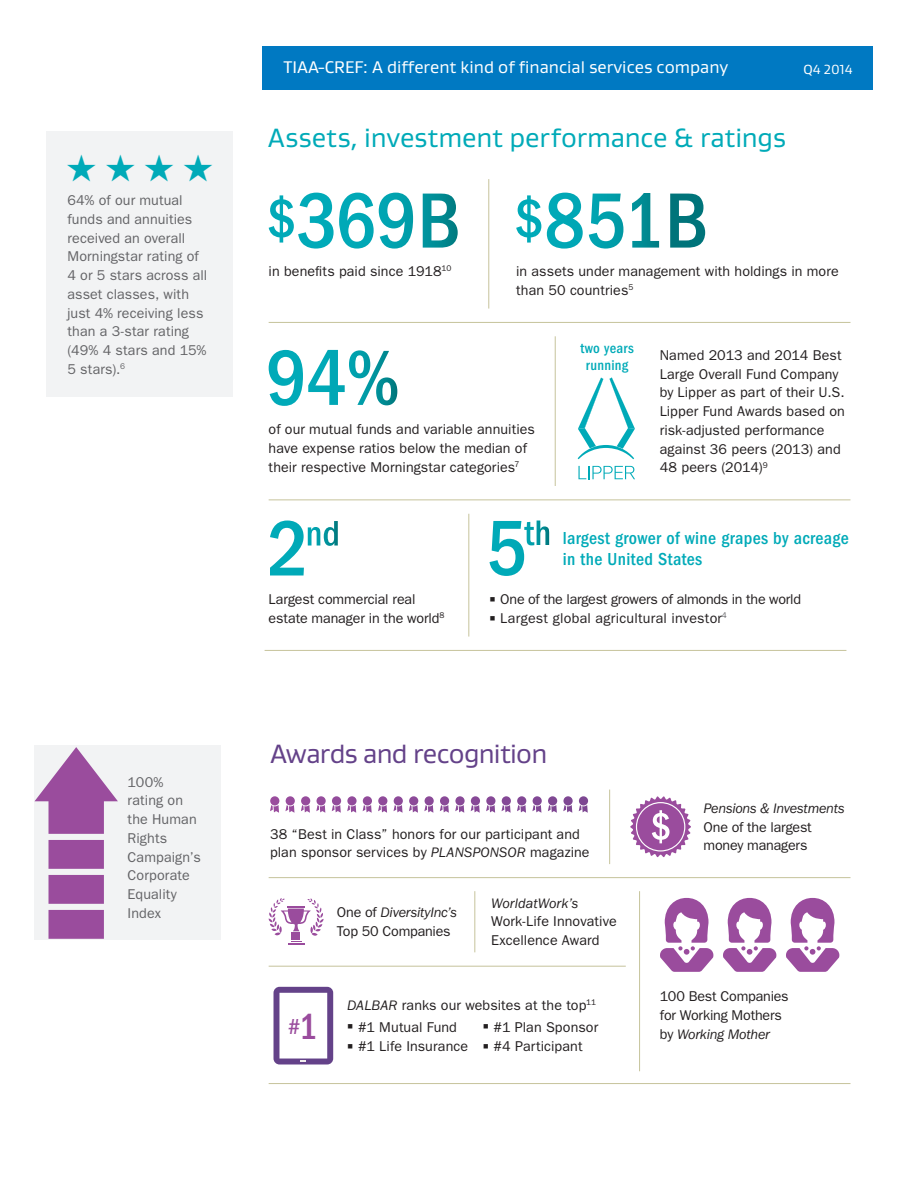
<style>
.page{position:relative;width:918px;height:1188px;background:#fff}
.page>*{position:absolute;margin:0;border:0;box-sizing:border-box;transform-origin:0 0}
._1E_Head__G_13_16_5{font:27px "Gustan";letter-spacing:-.005em;color:#00aab8}
._1E_Head__G_13_16_5-2{font:27px "Gustan";letter-spacing:-.03em;color:#644289}
.t1{font:500 condensed 22.5px "ITC Franklin Gothic Std";color:#9a4c9d}
.t2{font:500 condensed 18px/21px "ITC Franklin Gothic Std";letter-spacing:.02em;color:#00aab8}
.t3{font:17.25px "Gustan";color:#fff}
.t4{font:500 condensed 14.7px/16.5px "ITC Franklin Gothic Std";letter-spacing:.02em;color:#00aab8;text-align:center}
._3A_Body__F_9_5_12_5{font:14.25px/18.8px "ITC Franklin Gothic Std";letter-spacing:.005em;color:#231f20}
._4B_Sidebar_Body__F{font:14.25px/18.8px "ITC Franklin Gothic Std";letter-spacing:.005em;color:#636366}
._3A_Body__F_9_5_12_5-2{font:14.25px/18.8px "ITC Franklin Gothic Std";letter-spacing:-.015em;color:#231f20}
._3A_Body__F_9_5_12_5-3{font:14.25px "ITC Franklin Gothic Std";letter-spacing:-.02em;color:#231f20}
.t5{font:13.5px "Gustan";color:#fff}
.s1{font-style:italic}
.s2{font-size:37.5px}
</style>
<div class="page">
<div style="left:262px;top:46px;width:610px;height:43px;background:#0079c2"></div>
<hr style="left:269px;top:322px;width:581px;height:1px;background:#c6c39b">
<hr style="left:269px;top:500px;width:581px;height:1px;background:#c6c39b">
<hr style="left:265px;top:650px;width:581px;height:1px;background:#c6c39b">
<hr style="left:269px;top:1083px;width:581px;height:1px;background:#c6c39b">
<hr style="left:269px;top:877px;width:581px;height:1px;background:#c6c39b">
<hr style="left:269px;top:966px;width:357px;height:1px;background:#c6c39b">
<hr style="left:488px;top:179px;width:1px;height:130px;background:#c6c39b">
<hr style="left:555px;top:336px;width:1px;height:150px;background:#c6c39b">
<hr style="left:468px;top:514px;width:1px;height:123px;background:#c6c39b">
<hr style="left:639px;top:891px;width:1px;height:180px;background:#c6c39b">
<hr style="left:609px;top:790px;width:1px;height:74px;background:#c6c39b">
<svg style="left:660px;top:898px;width:54px;height:74px"></svg>
<svg style="left:723px;top:898px;width:54px;height:74px"></svg>
<svg style="left:786px;top:898px;width:54px;height:74px"></svg>
<div style="left:46px;top:131px;width:187px;height:266px;background:#f2f3f4"></div>
<div style="left:34px;top:745px;width:187px;height:195px;background:#f2f3f4"></div>
<svg style="left:34px;top:747px;width:84px;height:192px"></svg>
<svg style="left:630px;top:796px;width:61px;height:61px"></svg>
<hr style="left:474px;top:891px;width:1px;height:61px;background:#c6c39b">
<svg style="left:269px;top:898px;width:55px;height:47px"></svg>
<svg style="left:285px;top:796px;width:303px;height:10px"></svg>
<div style="left:274px;top:987px;width:59px;height:77px;background:#644289;border-radius:6px"></div>
<div style="left:279px;top:993px;width:48px;height:66px;background:#fff"></div>
<svg style="left:269px;top:350px;width:128px;height:56px"></svg>
<svg style="left:516px;top:193px;width:189px;height:56px"></svg>
<svg style="left:269px;top:193px;width:189px;height:56px"></svg>
<svg style="left:578px;top:377px;width:57px;height:82px"></svg>
<svg style="left:578px;top:466px;width:57px;height:13px"></svg>
<svg style="left:270px;top:521px;width:68px;height:55px"></svg>
<svg style="left:490px;top:521px;width:59px;height:55px"></svg>
<p class="_4B_Sidebar_Body__F" style="left:68px;top:191px;width:141px">64% of our mutual funds and annuities received an overall<br>Morningstar rating of<br>4 or 5 stars across all asset classes, with just 4% receiving less than a 3-star rating (49% 4 stars and 15%<br>5 stars).<sup>6</sup></p>
<p class="_4B_Sidebar_Body__F" style="left:128px;top:772px;width:75px">100% rating on the Human<br>Rights<br>Campaign’s<br>Corporate<br>Equality<br>Index</p>
<p class="t3" style="left:284px;top:56px;width:446px">TIAA-CREF: A different kind of financial services company</p>
<p class="t5" style="left:804px;top:60px;width:51px">Q4 2014</p>
<p class="_1E_Head__G_13_16_5" style="left:268px;top:120px;width:520px">Assets, investment performance &amp; ratings</p>
<p class="_3A_Body__F_9_5_12_5" style="left:269px;top:261px;width:184px">in benefits paid since 1918<sup>10</sup></p>
<p class="_3A_Body__F_9_5_12_5" style="left:516px;top:262px;width:324px">in assets under management with holdings in more than 50 countries<sup>5</sup></p>
<p class="_3A_Body__F_9_5_12_5" style="left:269px;top:420px;width:268px">of our mutual funds and variable annuities have expense ratios below the median of their respective Morningstar categories<sup>7</sup></p>
<p class="t4" style="left:580px;top:340px;width:55px">two years running</p>
<p class="_3A_Body__F_9_5_12_5" style="left:660px;top:346px;width:187px">Named 2013 and 2014 Best<br>Large Overall Fund Company by Lipper as part of their U.S.<br>Lipper Fund Awards based on risk-adjusted performance against 36 peers (2013) and<br>48 peers (2014)<sup>9</sup></p>
<p class="t2" style="left:563px;top:528px;width:288px">largest grower of wine grapes by acreage in the United States</p>
<p class="_3A_Body__F_9_5_12_5" style="left:269px;top:590px;width:177px">Largest commercial real estate manager in the world<sup>8</sup></p>
<p class="_3A_Body__F_9_5_12_5-3" style="left:500px;top:591px;width:302px">One of the largest growers of almonds in the world</p>
<p class="_3A_Body__F_9_5_12_5" style="left:500px;top:609px;width:228px">Largest global agricultural investor<sup>4</sup></p>
<p class="_1E_Head__G_13_16_5-2" style="left:270px;top:736px;width:279px">Awards and recognition</p>
<p class="_3A_Body__F_9_5_12_5" style="left:270px;top:824px;width:321px">38 “Best in Class” honors for our participant and plan sponsor services by <span class="s1">PLANSPONSOR</span> magazine</p>
<p class="_3A_Body__F_9_5_12_5-2" style="left:337px;top:903px;width:122px">One of <span class="s1">DiversityInc’s<br></span>Top 50 Companies</p>
<p class="_3A_Body__F_9_5_12_5" style="left:491px;top:894px;width:127px"><span class="s1">WorldatWork’s<br></span>Work-Life Innovative<br>Excellence Award</p>
<p class="t1" style="left:289px;top:1014px;width:31px">#<span class="s2">1</span></p>
<p class="_3A_Body__F_9_5_12_5" style="left:347px;top:996px;width:251px"><span class="s1">DALBAR</span> ranks our websites at the top<sup>11</sup></p>
<p class="_3A_Body__F_9_5_12_5" style="left:358px;top:1017px;width:101px">#1 Mutual Fund</p>
<p class="_3A_Body__F_9_5_12_5" style="left:358px;top:1037px;width:112px">#1 Life Insurance</p>
<p class="_3A_Body__F_9_5_12_5" style="left:494px;top:1017px;width:106px">#1 Plan Sponsor</p>
<p class="_3A_Body__F_9_5_12_5" style="left:494px;top:1037px;width:91px">#4 Participant</p>
<p class="_3A_Body__F_9_5_12_5" style="left:704px;top:799px;width:143px"><span class="s1">Pensions &amp; Investments<br></span>One of the largest money managers</p>
<p class="_3A_Body__F_9_5_12_5-2" style="left:660px;top:987px;width:130px">100 Best Companies for Working Mothers by <span class="s1">Working Mother</span></p>
</div>
